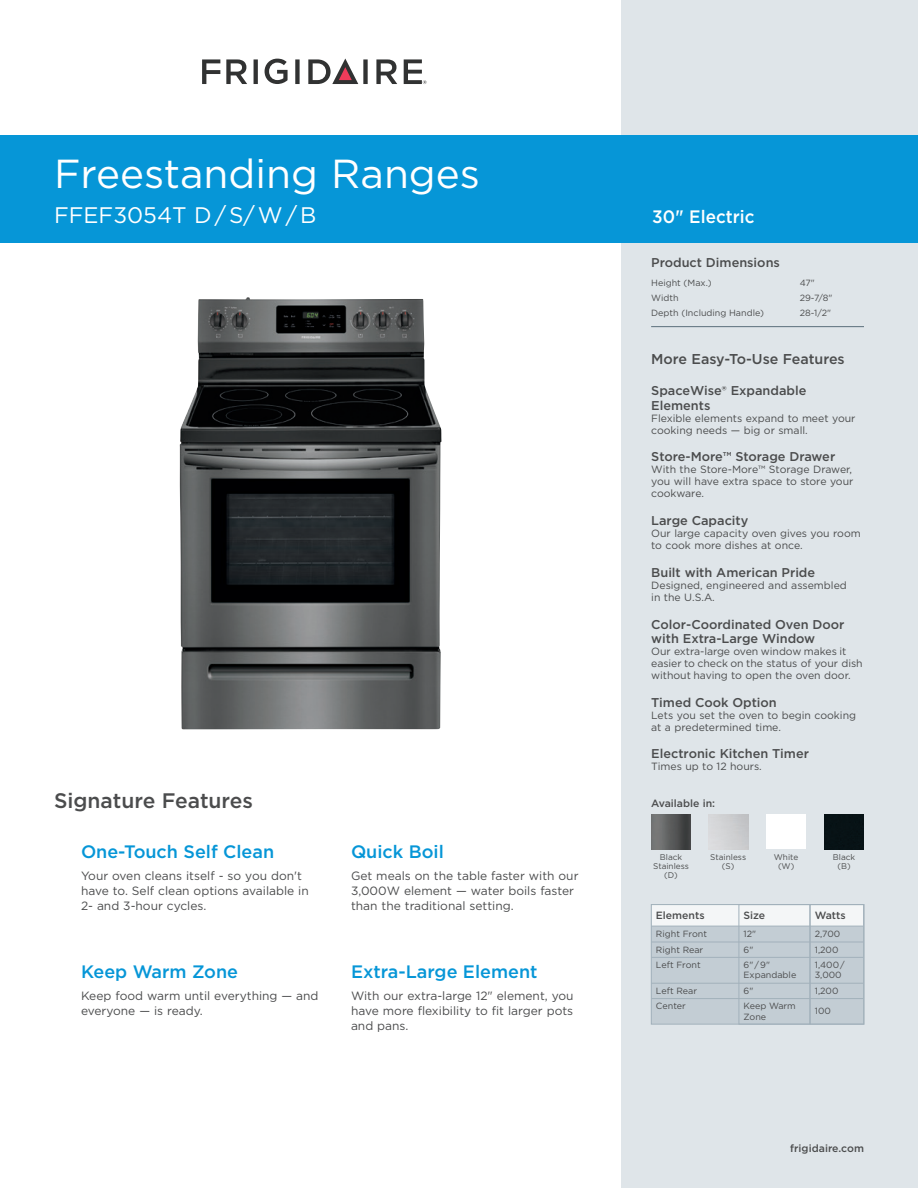
<style>
.page{position:relative;width:918px;height:1188px;background:#fff}
.page>*{position:absolute;margin:0;border:0;box-sizing:border-box;transform-origin:0 0}
.Red_Bar_Main_Head{font:40.5px "Gotham";color:#fff}
.Red_Bar_Model_Number{font:22.5px "Gotham";color:#fff}
.t1{font:500 21px "Gotham";color:#4b4c4d}
.Signature_Features_S{font:500 18px "Gotham";color:#0696d7}
.t2{font:500 18px "Gotham";color:#fff;scale:.95 1}
.METUF_Head{font:500 14.25px "Gotham";color:#4b4c4d}
.Alpha_List_Features{font:500 12.75px/14.2px "Gotham";color:#4b4c4d}
.Header_Overall_Exter{font:500 12.75px "Gotham";color:#4b4c4d}
.Signature_Features_C{font:12px/15px "Gotham";color:#4b4c4d}
.Alpha_List_Feature_C{font:10.5px/12px "Gotham";color:#4b4c4d}
.Available_In{font:500 10.5px "Gotham";color:#4b4c4d}
.Right_Col_Head_Space{font:500 10.5px "Gotham";color:#4b4c4d}
.Chart_Heads{font:500 10.5px "Gotham";color:#4b4c4d}
.Right_Col_Specs{font:9px/10.5px "Gotham";color:#4b4c4d}
.Dimensions_Front{font:9px "Gotham";color:#4b4c4d}
.Chart_Features{font:9px "Gotham";color:#4b4c4d}
.Chart_features_Last{font:9px "Gotham";color:#4b4c4d}
.Color_Swatch_Names{font:8.25px/9px "Gotham";color:#4b4c4d;text-align:center}
</style>
<div class="page">
<div style="left:621px;top:0;width:297px;height:1188px;background:#dfe5e9"></div>
<svg style="left:265px;top:59px;width:23px;height:25px"></svg>
<svg style="left:202px;top:59px;width:18px;height:25px"></svg>
<svg style="left:226px;top:59px;width:21px;height:25px"></svg>
<svg style="left:254px;top:59px;width:4px;height:25px"></svg>
<svg style="left:295px;top:59px;width:5px;height:25px"></svg>
<svg style="left:376px;top:59px;width:21px;height:25px"></svg>
<svg style="left:308px;top:59px;width:60px;height:25px"></svg>
<svg style="left:404px;top:59px;width:23px;height:25px"></svg>
<div style="left:0;top:135px;width:918px;height:108px;background:#0696d7"></div>
<hr style="left:651px;top:326px;width:213px;height:1px;background:#5b6f7b">
<img style="left:179px;top:297px;width:262px;height:432px">
<div style="left:651px;top:905px;width:213px;height:119px;background:#c3cdd4"></div>
<div style="left:651px;top:905px;width:212px;height:21px;background:#f4f6f7"></div>
<hr style="left:651px;top:926px;width:212px;height:1px;background:#a2b1bb">
<hr style="left:651px;top:942px;width:212px;height:1px;background:#a2b1bb">
<hr style="left:651px;top:957px;width:212px;height:1px;background:#a2b1bb">
<hr style="left:651px;top:983px;width:212px;height:1px;background:#a2b1bb">
<hr style="left:651px;top:998px;width:212px;height:1px;background:#a2b1bb">
<div style="left:651px;top:904px;width:213px;height:120px;border:1px solid #a2b1bb"></div>
<div style="left:810px;top:904px;width:54px;height:120px;border:1px solid #a2b1bb"></div>
<div style="left:739px;top:904px;width:71px;height:120px;border:1px solid #a2b1bb"></div>
<div style="left:766px;top:815px;width:40px;height:34px;background:#fff"></div>
<img style="left:824px;top:815px;width:40px;height:34px">
<img style="left:651px;top:815px;width:40px;height:34px">
<p class="Red_Bar_Main_Head" style="left:54px;top:147px;width:428px">Freestanding Ranges</p>
<p class="Red_Bar_Model_Number" style="left:54px;top:201px;width:264px">FFEF3054T D / S/ W / B</p>
<h1 class="Red_Bar_Main_Head" style="left:54px;top:147px;width:342px">Drop-In Cooktop</h1>
<h2 class="Red_Bar_Model_Number" style="left:69px;top:201px;width:48px">P C</h2>
<h2 class="Red_Bar_Model_Number" style="left:145px;top:201px;width:67px">85K S</h2>
<h3 class="t2" style="left:648px;top:205px;width:109px">30" Electric</h3>
<h3 class="t2" style="left:652px;top:205px;width:109px">30" Electric</h3>
<h3 class="t1" style="left:54px;top:787px;width:201px">Signature Features</h3>
<p class="Signature_Features_S" style="left:81px;top:840px;width:195px">One-Touch Self Clean</p>
<p class="Signature_Features_C" style="left:81px;top:868px;width:229px">Your oven cleans itself - so you don't have to. Self clean options available in<br>2- and 3-hour cycles.</p>
<p class="Signature_Features_S" style="left:81px;top:960px;width:159px">Keep Warm Zone</p>
<p class="Signature_Features_C" style="left:81px;top:988px;width:239px">Keep food warm until everything — and everyone — is ready.</p>
<p class="Signature_Features_S" style="left:351px;top:840px;width:94px">Quick Boil</p>
<p class="Signature_Features_C" style="left:351px;top:868px;width:229px">Get meals on the table faster with our<br>3,000W element — water boils faster than the traditional setting.</p>
<p class="Signature_Features_S" style="left:351px;top:960px;width:188px">Extra-Large Element</p>
<p class="Signature_Features_C" style="left:351px;top:988px;width:224px;text-align:justify">With our extra-large 12" element, you have more flexibility to fit larger pots and pans.</p>
<p class="Header_Overall_Exter" style="left:651px;top:254px;width:130px">Product Dimensions</p>
<p class="Dimensions_Front" style="left:651px;top:277px;width:62px">Height (Max.)</p>
<p class="Dimensions_Front" style="left:800px;top:277px;width:17px">47"</p>
<p class="Dimensions_Front" style="left:651px;top:292px;width:29px">Width</p>
<p class="Dimensions_Front" style="left:800px;top:292px;width:34px">29-7/8"</p>
<p class="Dimensions_Front" style="left:651px;top:307px;width:114px">Depth (Including Handle)</p>
<p class="Dimensions_Front" style="left:800px;top:307px;width:33px">28-1/2"</p>
<p class="METUF_Head" style="left:651px;top:349px;width:195px">More Easy-To-Use Features</p>
<p class="Alpha_List_Features" style="left:651px;top:384px;width:157px">SpaceWise® Expandable<br>Elements</p>
<p class="Alpha_List_Feature_C" style="left:651px;top:412px;width:206px">Flexible elements expand to meet your cooking needs — big or small.</p>
<p class="Alpha_List_Features" style="left:651px;top:450px;width:186px">Store-More™ Storage Drawer</p>
<p class="Alpha_List_Feature_C" style="left:651px;top:463px;width:204px">With the Store-More™ Storage Drawer, you will have extra space to store your cookware.</p>
<p class="Alpha_List_Features" style="left:651px;top:513px;width:99px">Large Capacity</p>
<p class="Alpha_List_Feature_C" style="left:651px;top:527px;width:211px">Our large capacity oven gives you room to cook more dishes at once.</p>
<p class="Alpha_List_Features" style="left:651px;top:565px;width:166px">Built with American Pride</p>
<p class="Alpha_List_Feature_C" style="left:651px;top:579px;width:197px">Designed, engineered and assembled in the U.S.A.</p>
<p class="Alpha_List_Features" style="left:651px;top:617px;width:195px">Color-Coordinated Oven Door with Extra-Large Window</p>
<p class="Alpha_List_Feature_C" style="left:651px;top:645px;width:213px">Our extra-large oven window makes it easier to check on the status of your dish without having to open the oven door.</p>
<p class="Alpha_List_Features" style="left:651px;top:695px;width:127px">Timed Cook Option</p>
<p class="Alpha_List_Feature_C" style="left:651px;top:709px;width:206px">Lets you set the oven to begin cooking at a predetermined time.</p>
<p class="Alpha_List_Features" style="left:651px;top:747px;width:159px">Electronic Kitchen Timer</p>
<p class="Alpha_List_Feature_C" style="left:651px;top:760px;width:112px">Times up to 12 hours.</p>
<p class="Available_In" style="left:651px;top:796px;width:65px">Available in:</p>
<p class="Color_Swatch_Names" style="left:653px;top:853px;width:37px">Black<br>Stainless (D)</p>
<p class="Color_Swatch_Names" style="left:710px;top:853px;width:37px">Stainless (S)</p>
<p class="Color_Swatch_Names" style="left:774px;top:853px;width:26px">White (W)</p>
<p class="Color_Swatch_Names" style="left:833px;top:853px;width:24px">Black (B)</p>
<p class="Chart_Heads" style="left:656px;top:908px;width:50px">Elements</p>
<p class="Chart_Features" style="left:656px;top:928px;width:53px">Right Front</p>
<p class="Chart_Features" style="left:656px;top:944px;width:49px">Right Rear</p>
<p class="Chart_Features" style="left:656px;top:959px;width:46px">Left Front</p>
<p class="Chart_Features" style="left:656px;top:985px;width:43px">Left Rear</p>
<p class="Chart_features_Last" style="left:656px;top:1000px;width:31px">Center</p>
<p class="Right_Col_Head_Space" style="left:744px;top:908px;width:23px">Size</p>
<p class="Right_Col_Specs" style="left:744px;top:929px;width:14px">12"</p>
<p class="Right_Col_Specs" style="left:744px;top:944px;width:11px">6"</p>
<p class="Right_Col_Specs" style="left:744px;top:959px;width:54px">6" / 9"<br>Expandable</p>
<p class="Right_Col_Specs" style="left:744px;top:985px;width:11px">6"</p>
<p class="Right_Col_Specs" style="left:744px;top:1001px;width:54px">Keep Warm<br>Zone</p>
<p class="Right_Col_Head_Space" style="left:815px;top:908px;width:32px">Watts</p>
<p class="Right_Col_Specs" style="left:815px;top:929px;width:27px">2,700</p>
<p class="Right_Col_Specs" style="left:815px;top:944px;width:25px">1,200</p>
<p class="Right_Col_Specs" style="left:815px;top:959px;width:32px">1,400 /<br>3,000</p>
<p class="Right_Col_Specs" style="left:815px;top:985px;width:25px">1,200</p>
<p class="Right_Col_Specs" style="left:815px;top:1006px;width:18px">100</p>
<p class="Available_In" style="left:790px;top:1141px;width:75px">frigidaire.com</p>
</div>
